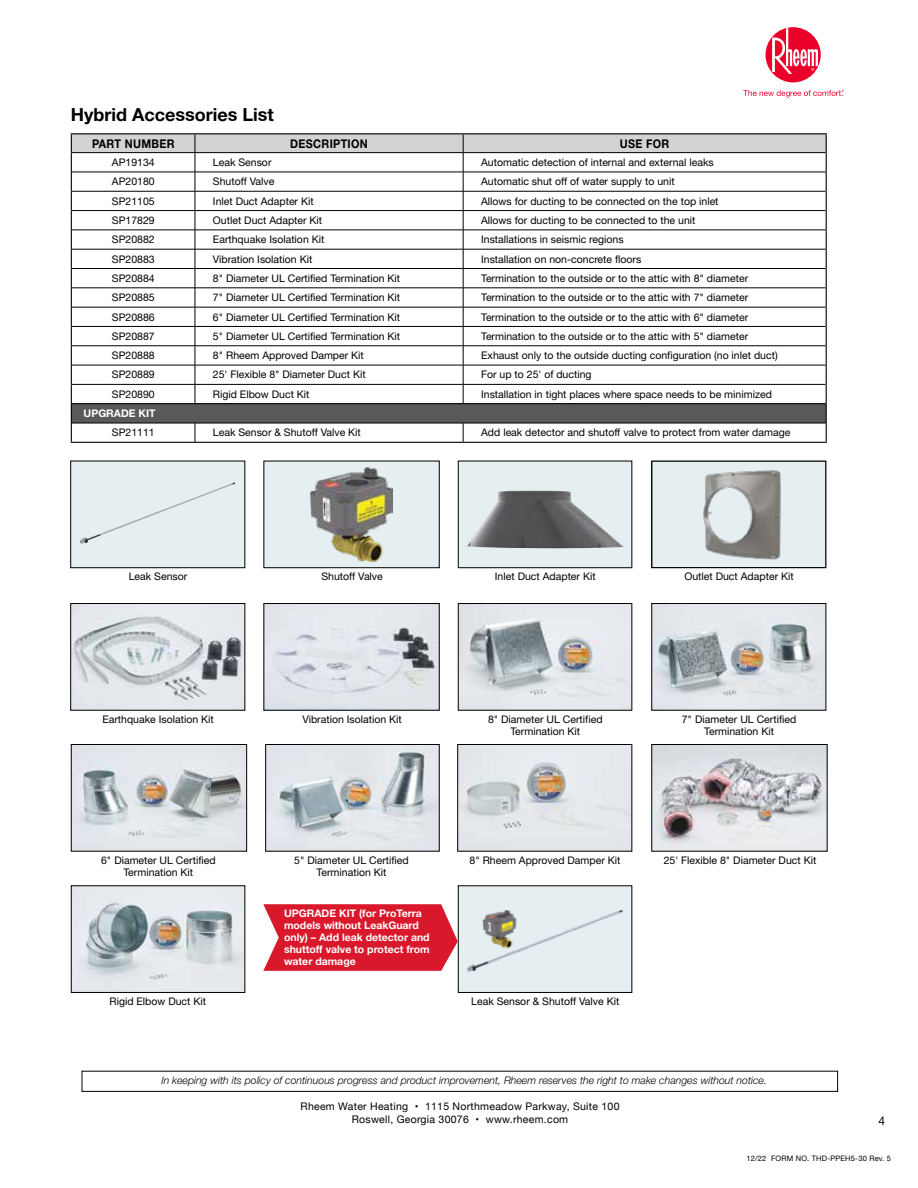
<style>
.page{position:relative;width:918px;height:1188px;background:#fff}
.page>*{position:absolute;margin:0;border:0;box-sizing:border-box;transform-origin:0 0}
.t1{font:700 18px "Rheem Sans";color:#000}
.t2{font:700 12px "Rheem Sans";letter-spacing:.03em;color:#000;scale:.9 1}
.t3{font:12px "Helvetica Neue";color:#000}
.t4{font:10.5px/12px "Rheem Sans";color:#000;text-align:center}
.t5{font:700 10.5px/12px "Rheem Sans";color:#fff}
.t6{font:italic 300 10.5px "Rheem Sans";color:#000}
.t7{font:10.5px/12.6px "Helvetica Neue";letter-spacing:.025em;color:#000;text-align:center}
.t8{font:7.5px "Helvetica Neue";letter-spacing:.025em;color:#000}
</style>
<div class="page">
<div style="left:82px;top:1071px;width:756px;height:21px;border:1px solid #000"></div>
<img style="left:72px;top:605px;width:171px;height:104px">
<div style="left:70px;top:603px;width:175px;height:108px;border:1px solid #000"></div>
<div style="left:71px;top:461px;width:174px;height:107px;background:#e5eef1"></div>
<img style="left:80px;top:482px;width:155px;height:62px">
<div style="left:70px;top:461px;width:175px;height:107px;border:1px solid #000"></div>
<img style="left:653px;top:605px;width:171px;height:104px">
<div style="left:651px;top:603px;width:175px;height:108px;border:1px solid #000"></div>
<div style="left:652px;top:461px;width:174px;height:107px;background:#e5eef1"></div>
<img style="left:703px;top:470px;width:78px;height:90px">
<div style="left:651px;top:461px;width:175px;height:107px;border:1px solid #000"></div>
<img style="left:459px;top:746px;width:171px;height:104px">
<div style="left:457px;top:744px;width:175px;height:108px;border:1px solid #000"></div>
<img style="left:265px;top:605px;width:173px;height:104px">
<div style="left:263px;top:603px;width:177px;height:108px;border:1px solid #000"></div>
<div style="left:264px;top:461px;width:175px;height:107px;background:#e5eef1"></div>
<img style="left:310px;top:468px;width:83px;height:93px">
<div style="left:263px;top:461px;width:177px;height:107px;border:1px solid #000"></div>
<img style="left:73px;top:746px;width:172px;height:104px">
<div style="left:71px;top:744px;width:176px;height:108px;border:1px solid #000"></div>
<img style="left:653px;top:746px;width:173px;height:104px">
<div style="left:651px;top:744px;width:177px;height:108px;border:1px solid #000"></div>
<img style="left:460px;top:605px;width:170px;height:104px">
<div style="left:458px;top:603px;width:174px;height:108px;border:1px solid #000"></div>
<div style="left:458px;top:461px;width:174px;height:107px;background:#e5eef1"></div>
<img style="left:466px;top:490px;width:158px;height:59px">
<div style="left:458px;top:461px;width:174px;height:107px;border:1px solid #000"></div>
<img style="left:267px;top:746px;width:171px;height:104px">
<div style="left:265px;top:744px;width:175px;height:108px;border:1px solid #000"></div>
<img style="left:73px;top:887px;width:170px;height:104px">
<div style="left:71px;top:885px;width:174px;height:108px;border:1px solid #000"></div>
<img style="left:460px;top:887px;width:170px;height:104px">
<div style="left:458px;top:885px;width:174px;height:108px;border:1px solid #000"></div>
<svg style="left:263px;top:904px;width:195px;height:67px;background:#dc2c3e"></svg>
<hr style="left:71px;top:133px;width:124px;height:1px;background:#000">
<hr style="left:195px;top:133px;width:268px;height:1px;background:#000">
<hr style="left:463px;top:133px;width:364px;height:1px;background:#000">
<hr style="left:71px;top:442px;width:124px;height:1px;background:#000">
<hr style="left:195px;top:442px;width:268px;height:1px;background:#000">
<hr style="left:463px;top:442px;width:364px;height:1px;background:#000">
<svg style="left:71px;top:134px;width:756px;height:308px"></svg>
<div style="left:766px;top:27px;width:55px;height:55px;background:#ea0029;border-radius:50%"></div>
<svg style="left:772px;top:28px;width:46px;height:46px"></svg>
<svg style="left:743px;top:90px;width:101px;height:8px"></svg>
<h1 class="t1" style="left:71px;top:103px;width:204px">Hybrid Accessories List</h1>
<p class="t2" style="left:92px;top:136px;width:93px">PART NUMBER</p>
<p class="t2" style="left:290px;top:136px;width:88px">DESCRIPTION</p>
<p class="t2" style="left:620px;top:136px;width:57px">USE FOR</p>
<p class="t4" style="left:112px;top:156px;width:44px">AP19134</p>
<p class="t4" style="left:213px;top:156px;width:60px">Leak Sensor</p>
<p class="t4" style="left:481px;top:156px;width:234px">Automatic detection of internal and external leaks</p>
<p class="t4" style="left:112px;top:175px;width:44px">AP20180</p>
<p class="t4" style="left:213px;top:175px;width:63px">Shutoff Valve</p>
<p class="t4" style="left:481px;top:175px;width:195px">Automatic shut off of water supply to unit</p>
<p class="t4" style="left:112px;top:195px;width:44px">SP21105</p>
<p class="t4" style="left:213px;top:195px;width:102px">Inlet Duct Adapter Kit</p>
<p class="t4" style="left:481px;top:195px;width:239px">Allows for ducting to be connected on the top inlet</p>
<p class="t4" style="left:112px;top:214px;width:44px">SP17829</p>
<p class="t4" style="left:213px;top:214px;width:111px">Outlet Duct Adapter Kit</p>
<p class="t4" style="left:481px;top:214px;width:216px">Allows for ducting to be connected to the unit</p>
<p class="t4" style="left:112px;top:233px;width:44px">SP20882</p>
<p class="t4" style="left:213px;top:233px;width:113px">Earthquake Isolation Kit</p>
<p class="t4" style="left:481px;top:233px;width:144px">Installations in seismic regions</p>
<p class="t4" style="left:112px;top:253px;width:44px">SP20883</p>
<p class="t4" style="left:213px;top:253px;width:101px">Vibration Isolation Kit</p>
<p class="t4" style="left:481px;top:253px;width:162px">Installation on non-concrete floors</p>
<p class="t4" style="left:112px;top:272px;width:44px">SP20884</p>
<p class="t4" style="left:213px;top:272px;width:189px">8" Diameter UL Certified Termination Kit</p>
<p class="t4" style="left:481px;top:272px;width:269px">Termination to the outside or to the attic with 8" diameter</p>
<p class="t4" style="left:112px;top:291px;width:44px">SP20885</p>
<p class="t4" style="left:213px;top:291px;width:189px">7" Diameter UL Certified Termination Kit</p>
<p class="t4" style="left:481px;top:291px;width:269px">Termination to the outside or to the attic with 7" diameter</p>
<p class="t4" style="left:112px;top:311px;width:44px">SP20886</p>
<p class="t4" style="left:213px;top:311px;width:189px">6" Diameter UL Certified Termination Kit</p>
<p class="t4" style="left:481px;top:311px;width:269px">Termination to the outside or to the attic with 6" diameter</p>
<p class="t4" style="left:112px;top:330px;width:44px">SP20887</p>
<p class="t4" style="left:213px;top:330px;width:189px">5" Diameter UL Certified Termination Kit</p>
<p class="t4" style="left:481px;top:330px;width:269px">Termination to the outside or to the attic with 5" diameter</p>
<p class="t4" style="left:112px;top:349px;width:44px">SP20888</p>
<p class="t4" style="left:213px;top:349px;width:152px">8" Rheem Approved Damper Kit</p>
<p class="t4" style="left:481px;top:349px;width:298px">Exhaust only to the outside ducting configuration (no inlet duct)</p>
<p class="t4" style="left:112px;top:368px;width:44px">SP20889</p>
<p class="t4" style="left:213px;top:368px;width:154px">25' Flexible 8" Diameter Duct Kit</p>
<p class="t4" style="left:481px;top:368px;width:112px">For up to 25' of ducting</p>
<p class="t4" style="left:112px;top:388px;width:44px">SP20890</p>
<p class="t4" style="left:213px;top:388px;width:98px">Rigid Elbow Duct Kit</p>
<p class="t4" style="left:481px;top:388px;width:292px">Installation in tight places where space needs to be minimized</p>
<p class="t5" style="left:84px;top:407px;width:74px">UPGRADE KIT</p>
<p class="t4" style="left:112px;top:426px;width:44px">SP21111</p>
<p class="t4" style="left:213px;top:426px;width:150px">Leak Sensor &amp; Shutoff Valve Kit</p>
<p class="t4" style="left:481px;top:426px;width:311px">Add leak detector and shutoff valve to protect from water damage</p>
<p class="t4" style="left:129px;top:570px;width:60px">Leak Sensor</p>
<p class="t4" style="left:102px;top:713px;width:113px">Earthquake Isolation Kit</p>
<p class="t4" style="left:321px;top:570px;width:63px">Shutoff Valve</p>
<p class="t4" style="left:302px;top:713px;width:101px">Vibration Isolation Kit</p>
<p class="t4" style="left:495px;top:570px;width:102px">Inlet Duct Adapter Kit</p>
<p class="t4" style="left:488px;top:713px;width:116px">8" Diameter UL Certified<br>Termination Kit</p>
<p class="t4" style="left:684px;top:570px;width:111px">Outlet Duct Adapter Kit</p>
<p class="t4" style="left:682px;top:713px;width:116px">7" Diameter UL Certified<br>Termination Kit</p>
<p class="t4" style="left:101px;top:854px;width:116px">6" Diameter UL Certified<br>Termination Kit</p>
<p class="t4" style="left:664px;top:854px;width:154px">25' Flexible 8" Diameter Duct Kit</p>
<p class="t4" style="left:294px;top:854px;width:116px">5" Diameter UL Certified<br>Termination Kit</p>
<p class="t4" style="left:470px;top:854px;width:152px">8" Rheem Approved Damper Kit</p>
<p class="t5" style="left:284px;top:907px;width:147px">UPGRADE KIT (for ProTerra models without LeakGuard only) – Add leak detector and shuttoff valve to protect from water damage</p>
<p class="t4" style="left:109px;top:995px;width:98px">Rigid Elbow Duct Kit</p>
<p class="t4" style="left:471px;top:995px;width:150px">Leak Sensor &amp; Shutoff Valve Kit</p>
<p class="t6" style="left:161px;top:1073px;width:607px">In keeping with its policy of continuous progress and product improvement, Rheem reserves the right to make changes without notice.</p>
<p class="t7" style="left:301px;top:1101px;width:320px">Rheem Water Heating • 1115 Northmeadow Parkway, Suite 100<br>Roswell, Georgia 30076 • www.rheem.com</p>
<p class="t3" style="left:879px;top:1114px;width:8px">4</p>
<p class="t8" style="left:746px;top:1153px;width:146px">12/22 FORM NO. THD-PPEH5-30 Rev. 5</p>
</div>
